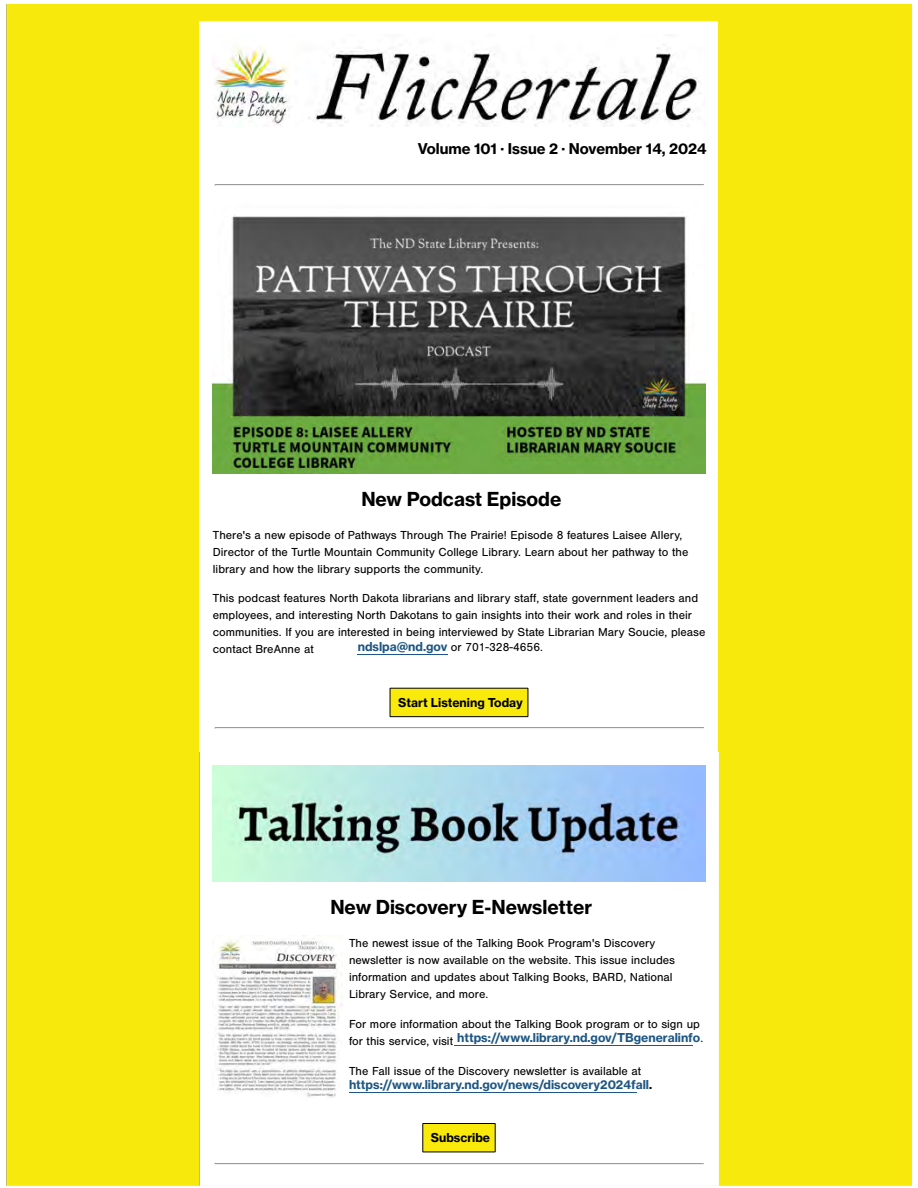
<style>
.page{position:relative;width:918px;height:1188px;background:#fff}
.page>*{position:absolute;margin:0;border:0;box-sizing:border-box;transform-origin:0 0}
.t1{font:18.9px "N Haas Grotesk TX Pro 75 Bd";color:#000}
.t2{font:14.7px "N Haas Grotesk TX Pro 75 Bd";color:#000}
.t3{font:12px/17px "Nimbus San";color:#000}
.t4{font:12px "N Haas Grotesk TX Pro 75 Bd";color:#000}
.s1{font-family:"N Haas Grotesk TX Pro 75 Bd";color:#1e5783}
.s2{font-family:"N Haas Grotesk TX Pro 75 Bd"}
</style>
<div class="page">
<div style="left:7px;top:4px;width:904px;height:1182px;background:#f8e90c"></div>
<div style="left:200px;top:21px;width:518px;height:731px;background:#fff"></div>
<img style="left:200px;top:752px;width:518px;height:434px">
<hr style="left:215px;top:184px;width:488px;height:1px;background:#9b9b9b">
<hr style="left:215px;top:185px;width:488px;height:1px;background:#eee">
<img style="left:213px;top:215px;width:492px;height:258px">
<hr style="left:215px;top:727px;width:488px;height:1px;background:#9b9b9b">
<hr style="left:215px;top:728px;width:488px;height:1px;background:#eee">
<img style="left:215px;top:45px;width:485px;height:82px">
<hr style="left:358px;top:654px;width:90px;height:1px;background:#1e5783">
<svg style="left:389px;top:687px;width:140px;height:31px;background:#e6d919"></svg>
<hr style="left:215px;top:1163px;width:488px;height:1px;background:#9b9b9b">
<hr style="left:215px;top:1164px;width:488px;height:1px;background:#eee">
<img style="left:213px;top:935px;width:129px;height:166px">
<img style="left:213px;top:765px;width:492px;height:117px">
<hr style="left:454px;top:1046px;width:238px;height:1px;background:#1e5783">
<hr style="left:349px;top:1092px;width:288px;height:1px;background:#1e5783">
<svg style="left:422px;top:1123px;width:74px;height:30px;background:#e2d511"></svg>
<h1 class="t2" style="left:418px;top:140px;width:290px">Volume 101 ∙ Issue 2 ∙ November 14, 2024</h1>
<h1 class="t1" style="left:361px;top:487px;width:202px">New Podcast Episode</h1>
<p class="t3" style="left:213px;top:526px;width:477px">There's a new episode of Pathways Through The Prairie! Episode 8 features Laisee Allery,<br>Director of the Turtle Mountain Community College Library. Learn about her pathway to the library and how the library supports the community.</p>
<p class="t3" style="left:213px;top:590px;width:494px">This podcast features North Dakota librarians and library staff, state government leaders and employees, and interesting North Dakotans to gain insights into their work and roles in their communities. If you are interested in being interviewed by State Librarian Mary Soucie, please contact BreAnne at</p>
<p class="t3" style="left:358px;top:639px;width:187px"><span class="s1">ndslpa@nd.gov</span> or 701-328-4656.</p>
<h2 class="t4" style="left:398px;top:695px;width:126px">Start Listening Today</h2>
<h1 class="t1" style="left:330px;top:896px;width:263px">New Discovery E-Newsletter</h1>
<p class="t3" style="left:349px;top:935px;width:327px">The newest issue of the Talking Book Program's Discovery newsletter is now available on the website. This issue includes information and updates about Talking Books, BARD, National Library Service, and more.</p>
<p class="t3" style="left:349px;top:1017px;width:356px;line-height:14.1px">For more information about the Talking Book program or to sign up for this service, visit <span class="s1">https://www.library.nd.gov/TBgeneralinfo</span>.</p>
<p class="t3" style="left:349px;top:1064px;width:305px;line-height:14.2px">The Fall issue of the Discovery newsletter is available at <span class="s1">https://www.library.nd.gov/news/discovery2024fall</span><span class="s2">.</span></p>
<p class="t4" style="left:431px;top:1130px;width:61px">Subscribe</p>
</div>
